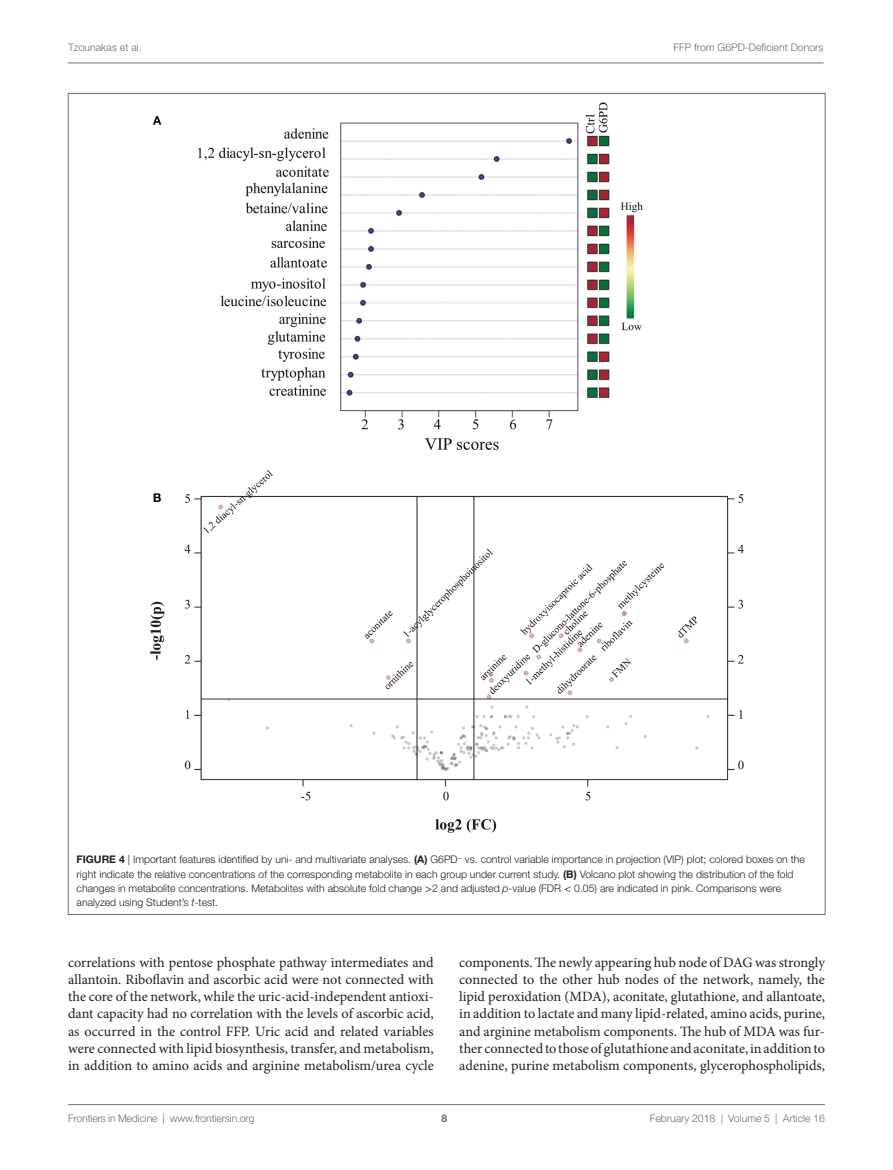
<style>
.page{position:relative;width:893px;height:1170px;background:#fff}
.page>*{position:absolute;margin:0;border:0;box-sizing:border-box;transform-origin:0 0}
.t1{font:14.25px/17.2px "Minion Pro";letter-spacing:-.005em;color:#231f20;text-align:justify}
.t2{font:300 10.5px/14.2px "Helvetica Neue LT Std";color:#231f20}
.t3{font:300 10.5px "Helvetica Neue LT Std";color:#6c6d70}
.t4{font:700 10.5px "Helvetica Neue LT Std";color:#6c6d70}
.s1{font-weight:700}
.s2{font-family:"STIX General";font-weight:400}
.s3{font-style:italic}
</style>
<div class="page">
<img style="left:150px;top:102px;width:594px;height:731px">
<hr style="left:68px;top:63px;width:756px;height:1px;background:#6c6d70">
<hr style="left:68px;top:1104px;width:757px;height:1px;background:#6c6d70">
<p class="t3" style="left:68px;top:41px;width:75px">Tzounakas et al.</p>
<p class="t3" style="left:673px;top:41px;width:152px">FFP from G6PD-Deficient Donors</p>
<p class="t2" style="left:77px;top:852px;width:730px"><span class="s1">FIGURE 4</span> | Important features identified by uni- and multivariate analyses. <span class="s1">(A)</span> G6PD<sup>−</sup> vs. control variable importance in projection (VIP) plot; colored boxes on the right indicate the relative concentrations of the corresponding metabolite in each group under current study. <span class="s1">(B)</span> Volcano plot showing the distribution of the fold changes in metabolite concentrations. Metabolites with absolute fold change <span class="s2">&gt;</span>2 and adjusted <span class="s3">p</span>-value (FDR <span class="s2">&lt;</span> 0.05) are indicated in pink. Comparisons were analyzed using Student’s <span class="s3">t</span>-test.</p>
<p class="t1" style="left:68px;top:953px;width:367px">correlations with pentose phosphate pathway intermediates and allantoin. Riboflavin and ascorbic acid were not connected with the core of the network, while the uric-acid-independent antioxi&shy;dant capacity had no correlation with the levels of ascorbic acid, as occurred in the control FFP. Uric acid and related variables were connected with lipid biosynthesis, transfer, and metabolism, in addition to amino acids and arginine metabolism/urea cycle</p>
<p class="t1" style="left:459px;top:953px;width:367px">components. The newly appearing hub node of DAG was strongly connected to the other hub nodes of the network, namely, the lipid peroxidation (MDA), aconitate, glutathione, and allantoate, in addition to lactate and many lipid-related, amino acids, purine, and arginine metabolism components. The hub of MDA was fur&shy;ther connected to those of glutathione and aconitate, in addition to adenine, purine metabolism components, glycerophospholipids,</p>
<p class="t3" style="left:68px;top:1111px;width:188px">Frontiers in Medicine | www.frontiersin.org</p>
<p class="t3" style="left:650px;top:1111px;width:177px">February 2018 | Volume 5 | Article 16</p>
<p class="t4" style="left:441px;top:1111px;width:7px">8</p>
</div>
